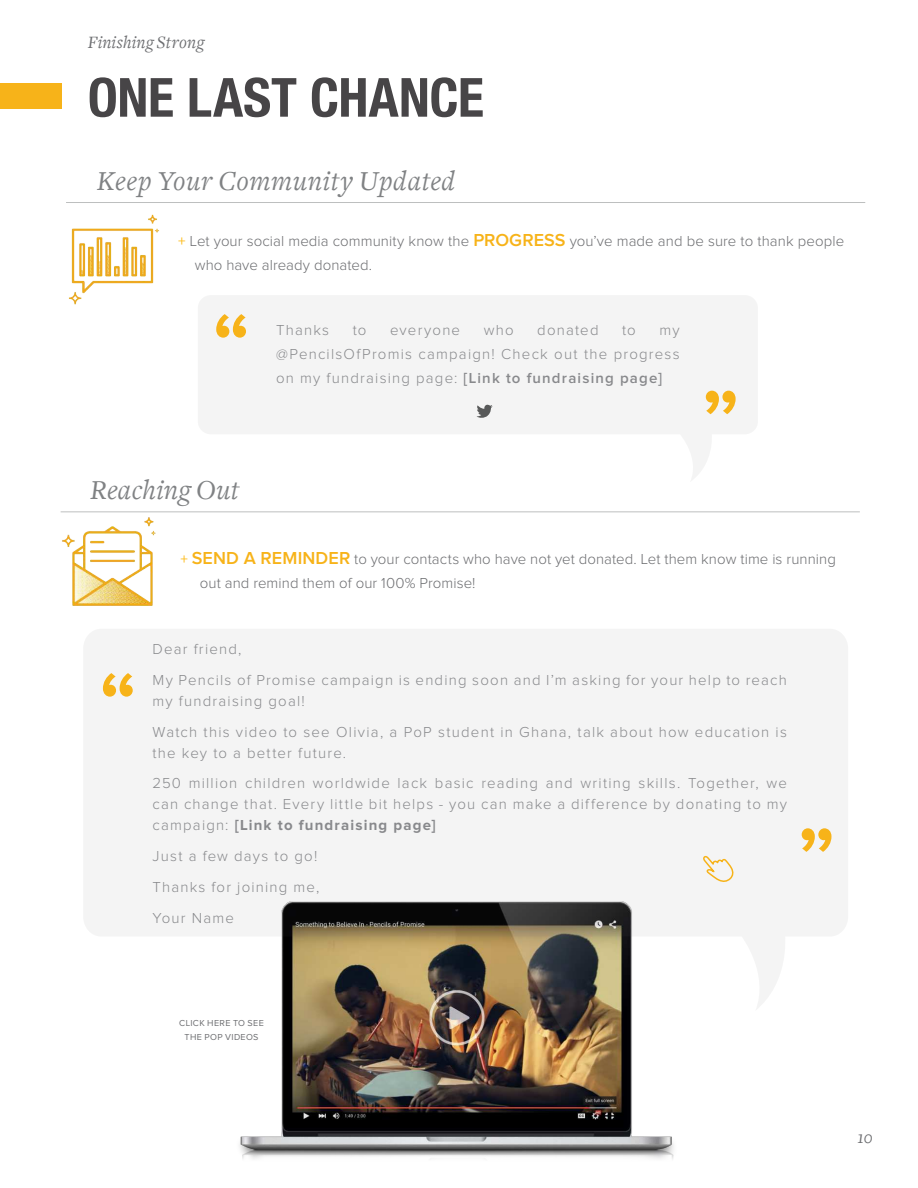
<style>
.page{position:relative;width:918px;height:1188px;background:#fff}
.page>*{position:absolute;margin:0;border:0;box-sizing:border-box;transform-origin:0 0}
.t1{font:600 90px "Proxima Nova";color:#f7b319}
.t2{font:700 condensed 54px "Helvetica Neue";letter-spacing:-.005em;color:#474547}
.t3{font:italic 28.5px "Freight Text";letter-spacing:.015em;color:#808284}
.t4{font:italic 18px "Freight Text";letter-spacing:.01em;color:#6d6e71}
.t5{font:300 15px/30.8px "Proxima Nova";letter-spacing:.08em;color:#88898c}
.t6{font:300 15px/24px "Proxima Nova";letter-spacing:.005em;color:#6d6e71}
.t7{font:9px/14.2px "Proxima Nova";letter-spacing:.04em;color:#6d6e71;text-align:center}
.s1{font-weight:400;color:#fdb913}
.s2{font-weight:600;font-size:18px;color:#f7b319}
.s3{font-weight:600}
.s4{font-weight:700}
</style>
<div class="page">
<div style="left:0;top:83px;width:62px;height:26px;background:#f7b319"></div>
<img style="left:239px;top:1011px;width:435px;height:148px">
<svg style="left:84px;top:629px;width:764px;height:382px;fill:#f4f4f4"></svg>
<hr style="left:61px;top:511px;width:799px;height:1px;background:#bdbfbf">
<svg style="left:198px;top:296px;width:559px;height:184px;fill:#f4f4f4"></svg>
<hr style="left:66px;top:202px;width:799px;height:1px;background:#bdbfbf">
<svg style="left:476px;top:404px;width:17px;height:15px"></svg>
<svg style="left:703px;top:854px;width:32px;height:30px"></svg>
<img style="left:60px;top:511px;width:107px;height:95px">
<img style="left:68px;top:214px;width:92px;height:91px">
<p class="t4" style="left:88px;top:36px;width:118px">Finishing Strong</p>
<h2 class="t2" style="left:88px;top:66px;width:398px">ONE LAST CHANCE</h2>
<h3 class="t3" style="left:97px;top:170px;width:360px">Keep Your Community Updated</h3>
<p class="t6" style="left:195px;top:230px;width:651px;text-indent:-16px"><span class="s1">+</span> Let your social media community know the <span class="s2">PROGRESS</span> you’ve made and be sure to thank people who have already donated.</p>
<h1 class="t1" style="left:212px;top:307px;width:40px">“</h1>
<h3 class="t3" style="left:90px;top:479px;width:150px">Reaching Out</h3>
<p class="t5" style="left:276px;top:315px;width:55px">Thanks</p>
<p class="t5" style="left:353px;top:315px;width:15px">to</p>
<p class="t5" style="left:390px;top:315px;width:72px">everyone</p>
<p class="t5" style="left:484px;top:315px;width:32px">who</p>
<p class="t5" style="left:537px;top:315px;width:63px">donated</p>
<p class="t5" style="left:622px;top:315px;width:15px">to</p>
<p class="t5" style="left:276px;top:319px;width:405px;line-height:24px;text-align:justify;text-indent:383px">my @PencilsOfPromis campaign! Check out the progress on my fundraising page: <span class="s3">[Link to fundraising page]</span></p>
<h1 class="t1" style="left:740px;top:421px;width:40px;rotate:-180deg">“</h1>
<p class="t6" style="left:200px;top:548px;width:638px;text-indent:-20px"><span class="s1">+</span> <span class="s2">SEND A REMINDER</span> to your contacts who have not yet donated. Let them know time is running out and remind them of our 100% Promise!</p>
<h1 class="t1" style="left:99px;top:666px;width:40px">“</h1>
<p class="t5" style="left:152px;top:635px;width:636px">Dear friend,<br>My Pencils of Promise campaign is ending soon and I’m asking for your help to reach</p>
<p class="t5" style="left:152px;top:686px;width:636px">my fundraising goal!<br>Watch this video to see Olivia, a PoP student in Ghana, talk about how education is</p>
<p class="t5" style="left:152px;top:738px;width:636px">the key to a better future.<br>250 million children worldwide lack basic reading and writing skills. Together, we</p>
<p class="t5" style="left:152px;top:795px;width:636px;line-height:21px">can change that. Every little bit helps - you can make a difference by donating to my campaign: <span class="s4">[Link to fundraising page]</span></p>
<p class="t5" style="left:152px;top:841px;width:169px">Just a few days to go!<br>Thanks for joining me,<br>Your Name</p>
<h1 class="t1" style="left:836px;top:859px;width:40px;rotate:-180deg">“</h1>
<p class="t7" style="left:179px;top:1016px;width:86px">CLICK HERE TO SEE<br>THE POP VIDEOS</p>
<p class="t4" style="left:858px;top:1130px;width:17px">10</p>
</div>
